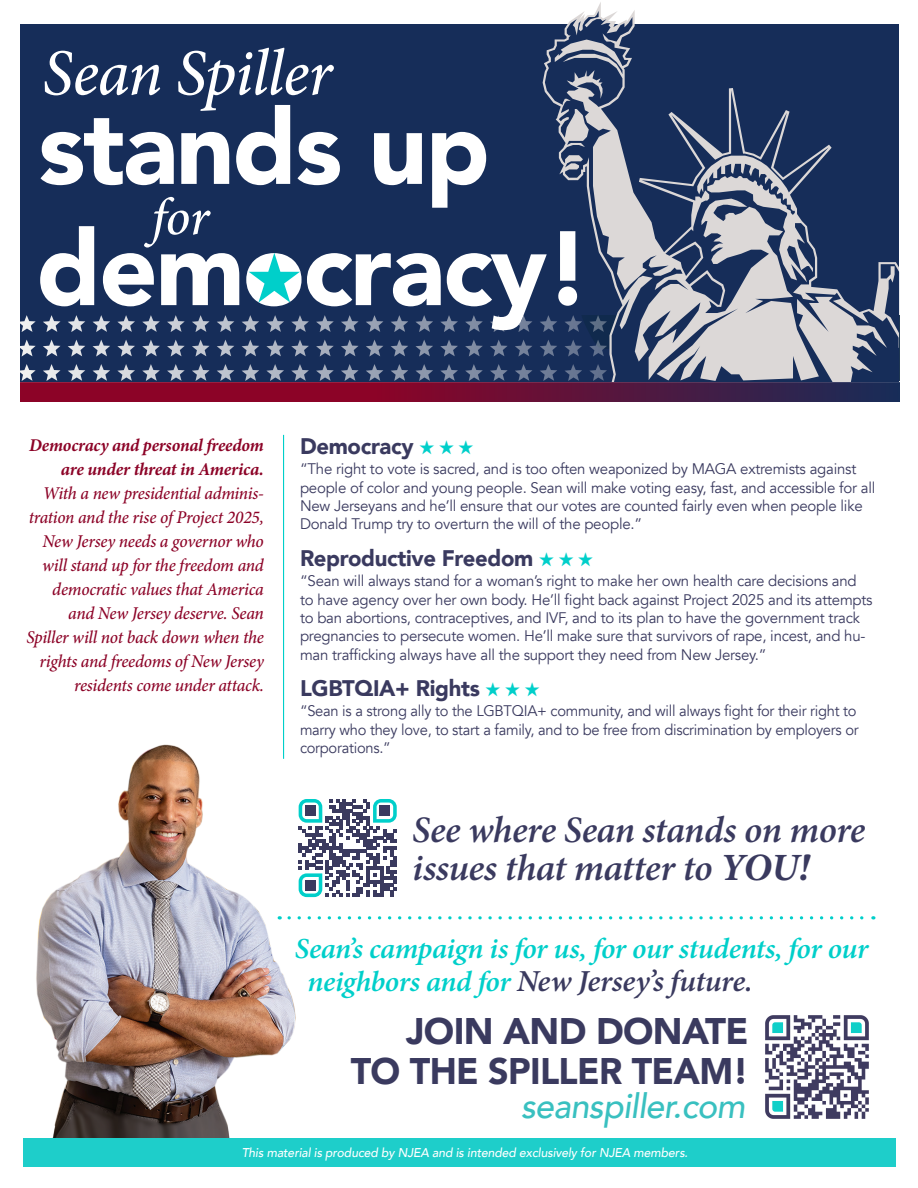
<style>
.page{position:relative;width:918px;height:1188px;background:#fff}
.page>*{position:absolute;margin:0;border:0;box-sizing:border-box;transform-origin:0 0}
.t1{font:900 104.4px "Avenir";letter-spacing:-.02em;color:#fff}
.t2{font:italic 500 65.85px "Minion Pro";letter-spacing:-.015em;color:#fff}
.t3{font:italic 500 52.5px "Minion Pro";color:#fff}
.t4{font:italic 600 37.35px/38.5px "Minion Pro";letter-spacing:-.015em;color:#3a3a5f}
.t5{font:900 36.9px "Avenir";letter-spacing:-.02em;color:#3a3a5f}
.t6{font:italic 500 34.5px "Avenir";letter-spacing:-.02em;color:#39c0c0}
.t7{font:italic 600 30.6px "Minion Pro";letter-spacing:-.01em;color:#3a3a5f}
.t8{font:italic 600 29.1px "Minion Pro";letter-spacing:-.015em;color:#00cfca}
.t9{font:900 22.5px "Avenir";letter-spacing:-.015em;color:#3a3a5f}
.t10{font:italic 500 18px/24px "Minion Pro";letter-spacing:-.015em;color:#8c0327;text-align:right}
.t11{font:15.3px/18.3px "Avenir";letter-spacing:-.015em;color:#3a3a5f}
.t12{font:15.3px/18.3px "Avenir";letter-spacing:-.015em;color:#3a3a5f;scale:.96 1}
.t13{font:italic 500 12.75px "Avenir";letter-spacing:-.01em;color:#fff;scale:.96 1}
.s1{font-weight:700}
.s2{color:#00cfca}
.s3{font-weight:700;font-size:38.55px}
.s4{font-size:29.1px;color:#00cfca}
</style>
<div class="page">
<img style="left:27px;top:739px;width:273px;height:400px">
<div style="left:23px;top:1139px;width:873px;height:28px;background:#1ececa"></div>
<svg style="left:289px;top:916px;width:585px;height:3px"></svg>
<div style="left:292px;top:792px;width:112px;height:112px;background:#fff"></div>
<svg style="left:299px;top:799px;width:98px;height:98px"></svg>
<div style="left:305px;top:806px;width:11px;height:10px;background:#3a3a5f"></div>
<div style="left:380px;top:806px;width:10px;height:10px;background:#3a3a5f"></div>
<div style="left:305px;top:880px;width:11px;height:10px;background:#3a3a5f"></div>
<img style="left:765px;top:1015px;width:104px;height:104px">
<div style="left:21px;top:24px;width:878px;height:378px;background:#162d59"></div>
<img style="left:21px;top:316px;width:837px;height:86px">
<svg style="left:543px;top:2px;width:315px;height:383px"></svg>
<svg style="left:545px;top:11px;width:354px;height:372px"></svg>
<hr style="left:283px;top:435px;width:1px;height:324px;background:#00cfca">
<svg style="left:258px;top:265px;width:33px;height:31px"></svg>
<p class="t2" style="left:42px;top:28px;width:291px">Sean Spiller</p>
<p class="t1" style="left:38px;top:58px;width:453px">stands up</p>
<p class="t1" style="left:37px;top:179px;width:555px">democracy!</p>
<p class="t3" style="left:151px;top:181px;width:59px">for</p>
<p class="t10" style="left:26px;top:433px;width:239px"><span class="s1">Democracy and personal freedom are under threat in America.<br></span>With a new presidential adminis&shy;tration and the rise of Project 2025,<br>New Jersey needs a governor who will stand up for the freedom and democratic values that America and New Jersey deserve. Sean<br>Spiller will not back down when the rights and freedoms of New Jersey residents come under attack.</p>
<p class="t9" style="left:300px;top:427px;width:175px">Democracy <span class="s2">★</span> <span class="s2">★</span> <span class="s2">★</span></p>
<p class="t11" style="left:300px;top:460px;width:577px">“The right to vote is sacred, and is too often weaponized by MAGA extremists against people of color and young people. Sean will make voting easy, fast, and accessible for all New Jerseyans and he’ll ensure that our votes are counted fairly even when people like Donald Trump try to overturn the will of the people.”</p>
<p class="t9" style="left:300px;top:539px;width:295px">Reproductive Freedom <span class="s2">★</span> <span class="s2">★</span> <span class="s2">★</span></p>
<p class="t11" style="left:300px;top:572px;width:574px">“Sean will always stand for a woman’s right to make her own health care decisions and to have agency over her own body. He’ll fight back against Project 2025 and its attempts to ban abortions, contraceptives, and IVF, and to its plan to have the government track pregnancies to persecute women. He’ll make sure that survivors of rape, incest, and hu&shy;man trafficking always have all the support they need from New Jersey.”</p>
<p class="t9" style="left:300px;top:669px;width:241px">LGBTQIA+ Rights <span class="s2">★</span> <span class="s2">★</span> <span class="s2">★</span></p>
<p class="t12" style="left:300px;top:702px;width:583px">“Sean is a strong ally to the LGBTQIA+ community, and will always fight for their right to marry who they love, to start a family, and to be free from discrimination by employers or corporations.”</p>
<p class="t4" style="left:412px;top:810px;width:454px">See where Sean stands on more issues that matter to <span class="s3">YOU!</span></p>
<p class="t8" style="left:295px;top:928px;width:575px">Sean’s campaign is for us, for our students, for our</p>
<p class="t7" style="left:307px;top:960px;width:447px"><span class="s4">neighbors and for</span> New Jersey’s future.</p>
<p class="t5" style="left:406px;top:999px;width:344px">JOIN AND DONATE</p>
<p class="t5" style="left:351px;top:1040px;width:399px">TO THE SPILLER TEAM!</p>
<p class="t6" style="left:521px;top:1085px;width:226px">seanspiller.com</p>
<p class="t13" style="left:242px;top:1145px;width:466px">This material is produced by NJEA and is intended exclusively for NJEA members.</p>
</div>
